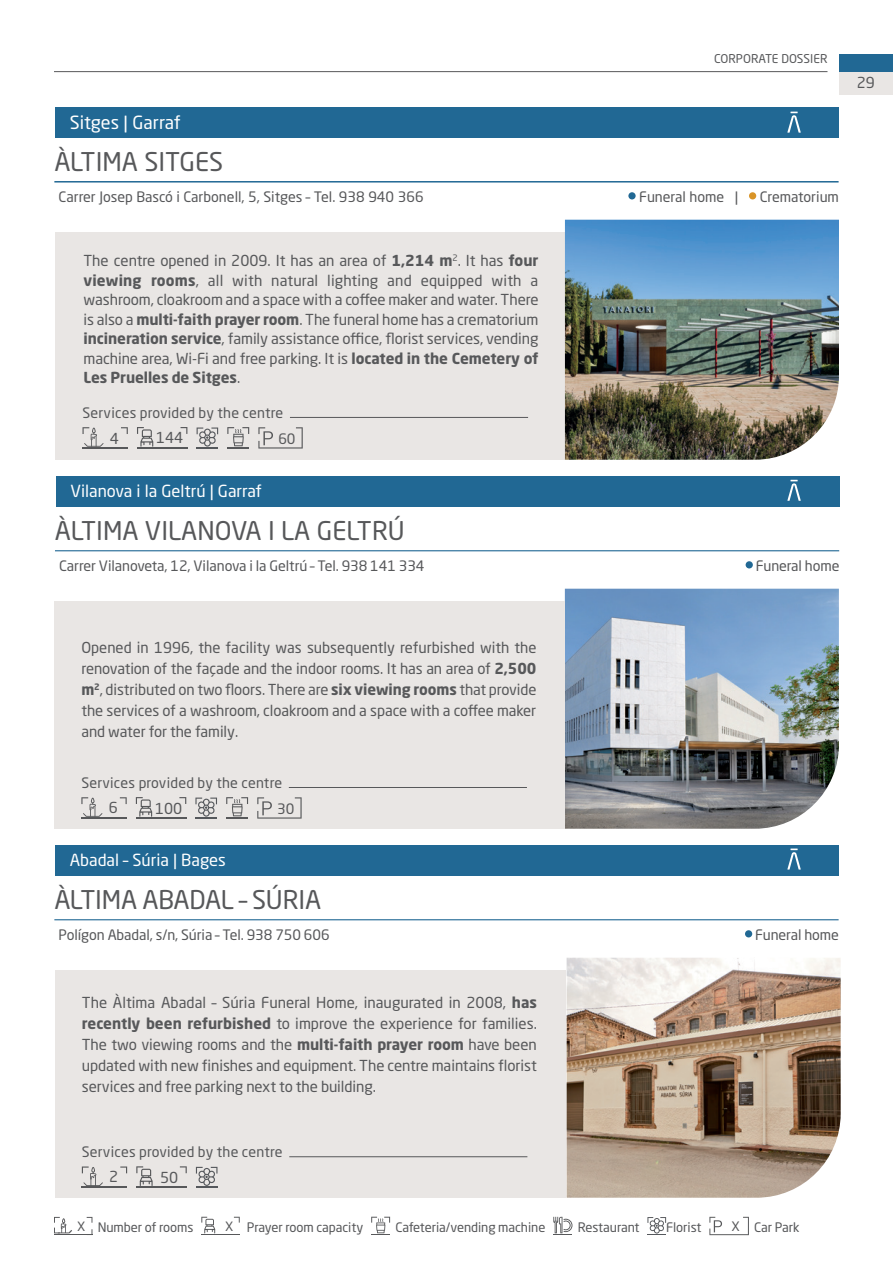
<style>
.page{position:relative;width:893px;height:1263px;background:#fff}
.page>*{position:absolute;margin:0;border:0;box-sizing:border-box;transform-origin:0 0}
.t1{font:25.5px "Neo Sans Pro";letter-spacing:-.005em;color:#57585a}
.t2{font:18px "Neo Sans Pro";color:#fff}
.t3{font:16.5px "Neo Sans Pro";color:#fff}
.t4{font:15px/21px "Neo Sans Pro";letter-spacing:-.005em;color:#57585a;text-align:justify}
.t5{font:14.25px "Neo Sans Pro";letter-spacing:-.005em;color:#57585a}
.t6{font:14.25px "Neo Sans Pro";letter-spacing:.015em;color:#57585a}
.t7{font:12.9px "Neo Sans Pro";letter-spacing:-.005em;color:#57585a}
.t8{font:12px "Neo Sans Pro";color:#57585a}
.s1{font-weight:700}
.s2{font-size:12.75px}
</style>
<div class="page">
<hr style="left:54px;top:71px;width:773px;height:1px;background:#57585a">
<div style="left:839px;top:54px;width:54px;height:18px;background:#216894"></div>
<div style="left:839px;top:72px;width:54px;height:23px;background:#e9e6e4"></div>
<div style="left:56px;top:233px;width:510px;height:227px;background:#e9e6e4"></div>
<div style="left:56px;top:107px;width:783px;height:30px;background:#216894"></div>
<img style="left:565px;top:220px;width:274px;height:240px">
<div style="left:628px;top:192px;width:8px;height:7px;background:#216894;border-radius:50%"></div>
<div style="left:749px;top:192px;width:7px;height:7px;background:#d99427;border-radius:50%"></div>
<hr style="left:54px;top:181px;width:785px;height:2px;background:#216894">
<hr style="left:290px;top:417px;width:238px;height:1px;background:#57585a">
<svg style="left:83px;top:427px;width:21px;height:20px"></svg>
<svg style="left:121px;top:427px;width:7px;height:7px"></svg>
<hr style="left:82px;top:447px;width:46px;height:1px;background:#57585a">
<svg style="left:137px;top:427px;width:16px;height:20px"></svg>
<svg style="left:181px;top:427px;width:6px;height:7px"></svg>
<hr style="left:137px;top:447px;width:50px;height:1px;background:#57585a">
<svg style="left:197px;top:427px;width:21px;height:21px"></svg>
<svg style="left:227px;top:427px;width:22px;height:21px"></svg>
<svg style="left:258px;top:427px;width:45px;height:21px"></svg>
<div style="left:56px;top:476px;width:784px;height:30px;background:#216894"></div>
<img style="left:565px;top:589px;width:274px;height:240px">
<div style="left:746px;top:561px;width:7px;height:7px;background:#216894;border-radius:50%"></div>
<hr style="left:55px;top:550px;width:784px;height:1px;background:#216894">
<div style="left:54px;top:601px;width:511px;height:228px;background:#e9e6e4"></div>
<hr style="left:289px;top:787px;width:238px;height:1px;background:#57585a">
<svg style="left:81px;top:797px;width:22px;height:20px"></svg>
<svg style="left:120px;top:797px;width:7px;height:7px"></svg>
<hr style="left:81px;top:817px;width:46px;height:2px;background:#57585a">
<svg style="left:136px;top:797px;width:16px;height:20px"></svg>
<svg style="left:179px;top:797px;width:7px;height:7px"></svg>
<hr style="left:136px;top:817px;width:50px;height:2px;background:#57585a">
<hr style="left:195px;top:817px;width:22px;height:2px;background:#55585c">
<svg style="left:195px;top:797px;width:22px;height:20px"></svg>
<hr style="left:226px;top:817px;width:22px;height:2px;background:#57585a">
<svg style="left:226px;top:797px;width:22px;height:19px"></svg>
<svg style="left:257px;top:797px;width:45px;height:22px"></svg>
<div style="left:56px;top:845px;width:783px;height:30px;background:#216894"></div>
<img style="left:567px;top:958px;width:274px;height:240px">
<div style="left:745px;top:930px;width:7px;height:7px;background:#216894;border-radius:50%"></div>
<hr style="left:54px;top:919px;width:785px;height:1px;background:#216894">
<div style="left:55px;top:970px;width:511px;height:228px;background:#e9e6e4"></div>
<hr style="left:289px;top:1156px;width:238px;height:1px;background:#57585a">
<svg style="left:82px;top:1166px;width:21px;height:20px"></svg>
<svg style="left:120px;top:1166px;width:7px;height:7px"></svg>
<hr style="left:82px;top:1187px;width:45px;height:1px;background:#57585a">
<svg style="left:136px;top:1166px;width:17px;height:20px"></svg>
<svg style="left:180px;top:1166px;width:7px;height:7px"></svg>
<hr style="left:136px;top:1187px;width:51px;height:1px;background:#57585a">
<svg style="left:196px;top:1167px;width:21px;height:21px"></svg>
<svg style="left:787px;top:112px;width:14px;height:21px"></svg>
<svg style="left:787px;top:480px;width:14px;height:21px"></svg>
<svg style="left:787px;top:848px;width:14px;height:21px"></svg>
<hr style="left:54px;top:1234px;width:38px;height:1px;background:#57585a">
<svg style="left:54px;top:1217px;width:18px;height:16px"></svg>
<svg style="left:201px;top:1217px;width:14px;height:16px"></svg>
<svg style="left:234px;top:1217px;width:6px;height:5px"></svg>
<hr style="left:201px;top:1234px;width:39px;height:1px;background:#57585a">
<svg style="left:371px;top:1217px;width:19px;height:18px"></svg>
<svg style="left:553px;top:1217px;width:19px;height:18px"></svg>
<svg style="left:647px;top:1217px;width:19px;height:18px"></svg>
<svg style="left:709px;top:1217px;width:40px;height:18px"></svg>
<p class="t2" style="left:70px;top:112px;width:112px">Sitges | Garraf</p>
<p class="t8" style="left:714px;top:51px;width:115px">CORPORATE DOSSIER</p>
<h1 class="t1" style="left:54px;top:146px;width:170px">ÀLTIMA SITGES</h1>
<p class="t5" style="left:59px;top:188px;width:366px">Carrer Josep Bascó i Carbonell, 5, Sitges – Tel. 938 940 366</p>
<p class="t5" style="left:639px;top:188px;width:101px">Funeral home |</p>
<p class="t5" style="left:760px;top:188px;width:81px">Crematorium</p>
<p class="t4" style="left:857px;top:72px;width:20px">29</p>
<p class="t4" style="left:83px;top:251px;width:457px;line-height:19.5px">The centre opened in 2009. It has an area of <span class="s1">1,214 m</span><sup>2</sup>. It has <span class="s1">four viewing rooms</span>, all with natural lighting and equipped with a washroom, cloakroom and a space with a coffee maker and water. There is also a <span class="s1">multi-faith prayer room</span>. The funeral home has a crematorium <span class="s1">incineration service</span>, family assistance office, florist services, vending machine area, Wi-Fi and free parking. It is <span class="s1">located in the Cemetery of Les Pruelles de Sitges</span>.</p>
<p class="t6" style="left:82px;top:404px;width:202px">Services provided by the centre</p>
<p class="t4" style="left:110px;top:427px;width:11px">4</p>
<p class="t4" style="left:156px;top:427px;width:29px">144</p>
<p class="t5" style="left:278px;top:430px;width:19px">60</p>
<p class="t3" style="left:70px;top:481px;width:193px">Vilanova i la Geltrú | Garraf</p>
<h1 class="t1" style="left:55px;top:515px;width:351px">ÀLTIMA VILANOVA I LA GELTRÚ</h1>
<p class="t5" style="left:59px;top:557px;width:367px">Carrer Vilanoveta, 12, Vilanova i la Geltrú – Tel. 938 141 334</p>
<p class="t5" style="left:756px;top:557px;width:85px">Funeral home</p>
<p class="t4" style="left:81px;top:636px;width:457px">Opened in 1996, the facility was subsequently refurbished with the renovation of the façade and the indoor rooms. It has an area of <span class="s1">2,500 m</span><sup>2</sup>, distributed on two floors. There are <span class="s1">six viewing rooms</span> that provide the services of a washroom, cloakroom and a space with a coffee maker and water for the family.</p>
<p class="t6" style="left:81px;top:774px;width:202px">Services provided by the centre</p>
<p class="t4" style="left:109px;top:797px;width:11px">6</p>
<p class="t4" style="left:155px;top:797px;width:29px">100</p>
<p class="t5" style="left:277px;top:800px;width:19px">30</p>
<p class="t3" style="left:70px;top:850px;width:158px">Abadal – Súria | Bages</p>
<h1 class="t1" style="left:54px;top:884px;width:268px">ÀLTIMA ABADAL – SÚRIA</h1>
<p class="t5" style="left:59px;top:926px;width:272px">Polígon Abadal, s/n, Súria – Tel. 938 750 606</p>
<p class="t5" style="left:755px;top:926px;width:85px">Funeral home</p>
<p class="t4" style="left:82px;top:991px;width:457px">The Àltima Abadal – Súria Funeral Home, inaugurated in 2008, <span class="s1">has recently been refurbished</span> to improve the experience for families.<br>The two viewing rooms and the <span class="s1">multi-faith prayer room</span> have been updated with new finishes and equipment. The centre maintains florist services and free parking next to the building.</p>
<p class="t6" style="left:82px;top:1143px;width:202px">Services provided by the centre</p>
<p class="t4" style="left:109px;top:1166px;width:11px">2</p>
<p class="t4" style="left:160px;top:1166px;width:20px">50</p>
<p class="t7" style="left:77px;top:1219px;width:118px"><span class="s2">X</span> Number of rooms</p>
<p class="t7" style="left:225px;top:1219px;width:140px"><span class="s2">X</span> Prayer room capacity</p>
<p class="t7" style="left:395px;top:1219px;width:152px">Cafeteria/vending machine</p>
<p class="t7" style="left:578px;top:1219px;width:63px">Restaurant</p>
<p class="t7" style="left:666px;top:1219px;width:37px">Florist</p>
<p class="t7" style="left:731px;top:1219px;width:70px">X Car Park</p>
</div>
